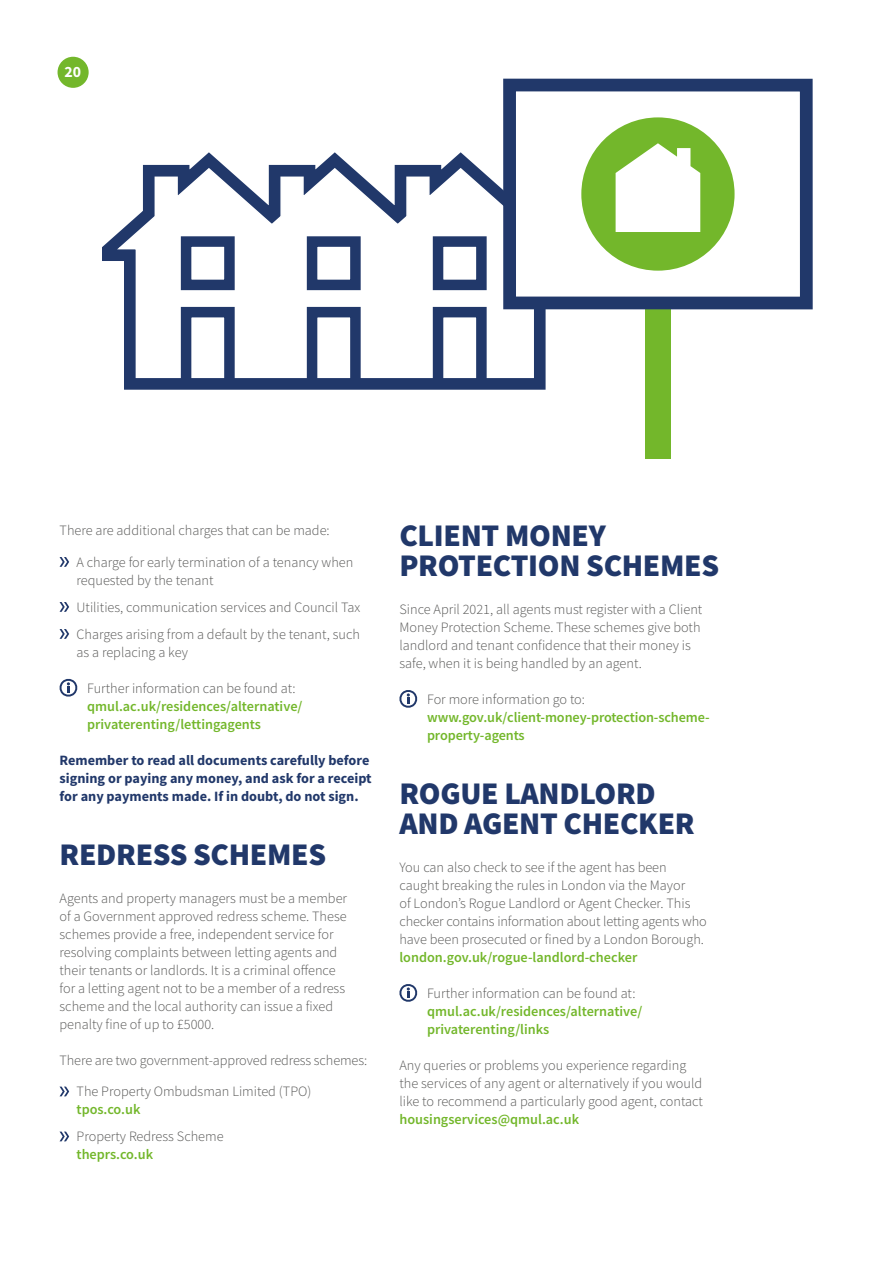
<style>
.page{position:relative;width:893px;height:1263px;background:#fff}
.page>*{position:absolute;margin:0;border:0;box-sizing:border-box;transform-origin:0 0}
.t1{font:900 31.5px/30px "Source Sans Pro";letter-spacing:-.01em;color:#21386a}
.t2{font:700 15.75px "Source Sans Pro";color:#fff}
.t3{font:300 14.25px/18px "Source Sans Pro";color:#575756}
.t4{font:600 14.25px/18px "Source Sans Pro";color:#73b72b}
.t5{font:700 14.25px/18px "Source Sans Pro";color:#21386a}
</style>
<div class="page">
<div style="left:58px;top:57px;width:31px;height:31px;background:#73b72b;border-radius:50%"></div>
<svg style="left:399px;top:690px;width:19px;height:17px"></svg>
<svg style="left:399px;top:984px;width:19px;height:17px"></svg>
<svg style="left:60px;top:557px;width:9px;height:10px"></svg>
<svg style="left:60px;top:602px;width:9px;height:10px"></svg>
<svg style="left:60px;top:629px;width:9px;height:10px"></svg>
<svg style="left:59px;top:678px;width:19px;height:18px"></svg>
<svg style="left:60px;top:1086px;width:9px;height:10px"></svg>
<svg style="left:60px;top:1131px;width:9px;height:10px"></svg>
<svg style="left:102px;top:152px;width:514px;height:238px"></svg>
<svg style="left:117px;top:167px;width:437px;height:212px"></svg>
<div style="left:433px;top:307px;width:54px;height:82px;border:10px solid #21386a"></div>
<div style="left:433px;top:236px;width:54px;height:54px;border:10px solid #21386a"></div>
<div style="left:307px;top:236px;width:54px;height:54px;border:10px solid #21386a"></div>
<div style="left:307px;top:307px;width:54px;height:80px;border:10px solid #21386a"></div>
<div style="left:181px;top:307px;width:54px;height:80px;border:10px solid #21386a"></div>
<div style="left:181px;top:236px;width:54px;height:54px;border:10px solid #21386a"></div>
<div style="left:645px;top:267px;width:26px;height:192px;background:#73b72b"></div>
<div style="left:510px;top:85px;width:296px;height:218px;background:#fff"></div>
<div style="left:503px;top:79px;width:310px;height:230px;border:13px solid #21386a"></div>
<div style="left:581px;top:117px;width:154px;height:154px;background:#73b72b;border-radius:50%"></div>
<svg style="left:616px;top:143px;width:84px;height:89px;background:#eaf4e0"></svg>
<p class="t2" style="left:65px;top:61px;width:18px">20</p>
<p class="t3" style="left:60px;top:522px;width:272px">There are additional charges that can be made:</p>
<p class="t3" style="left:77px;top:553px;width:278px">A charge for early termination of a tenancy when requested by the tenant</p>
<p class="t3" style="left:77px;top:594px;width:285px;line-height:27px">Utilities, communication services and Council Tax<br>Charges arising from a default by the tenant, such</p>
<p class="t3" style="left:77px;top:643px;width:113px">as a replacing a key</p>
<p class="t3" style="left:87px;top:679px;width:210px">Further information can be found at:</p>
<p class="t4" style="left:87px;top:697px;width:217px">qmul.ac.uk/residences/alternative/ privaterenting/lettingagents</p>
<p class="t5" style="left:60px;top:751px;width:314px">Remember to read all documents carefully before signing or paying any money, and ask for a receipt for any payments made. If in doubt, do not sign.</p>
<h1 class="t1" style="left:60px;top:838px;width:268px">REDRESS SCHEMES</h1>
<p class="t3" style="left:60px;top:889px;width:289px">Agents and property managers must be a member of a Government approved redress scheme. These schemes provide a free, independent service for resolving complaints between letting agents and their tenants or landlords. It is a criminal offence for a letting agent not to be a member of a redress scheme and the local authority can issue a fixed penalty fine of up to £5000.</p>
<p class="t3" style="left:60px;top:1051px;width:309px">There are two government-approved redress schemes:</p>
<p class="t3" style="left:77px;top:1083px;width:236px">The Property Ombudsman Limited (TPO)</p>
<p class="t4" style="left:77px;top:1100px;width:66px">tpos.co.uk</p>
<p class="t3" style="left:77px;top:1128px;width:149px">Property Redress Scheme</p>
<p class="t4" style="left:77px;top:1145px;width:78px">theprs.co.uk</p>
<h1 class="t1" style="left:399px;top:520px;width:321px">CLIENT MONEY<br>PROTECTION SCHEMES</h1>
<p class="t3" style="left:399px;top:600px;width:304px">Since April 2021, all agents must register with a Client Money Protection Scheme. These schemes give both landlord and tenant confidence that their money is safe, when it is being handled by an agent.</p>
<p class="t3" style="left:427px;top:690px;width:159px">For more information go to:</p>
<p class="t4" style="left:427px;top:708px;width:284px">www.gov.uk/client-money-protection-scheme&shy;property-agents</p>
<h1 class="t1" style="left:399px;top:778px;width:297px">ROGUE LANDLORD<br>AND AGENT CHECKER</h1>
<p class="t3" style="left:399px;top:858px;width:309px">You can also check to see if the agent has been caught breaking the rules in London via the Mayor<br>of London’s Rogue Landlord or Agent Checker. This checker contains information about letting agents who have been prosecuted or fined by a London Borough.</p>
<p class="t4" style="left:399px;top:948px;width:239px">london.gov.uk/rogue-landlord-checker</p>
<p class="t3" style="left:427px;top:984px;width:210px">Further information can be found at:</p>
<p class="t4" style="left:427px;top:1002px;width:217px">qmul.ac.uk/residences/alternative/ privaterenting/links</p>
<p class="t3" style="left:399px;top:1056px;width:305px">Any queries or problems you experience regarding the services of any agent or alternatively if you would like to recommend a particularly good agent, contact</p>
<p class="t4" style="left:399px;top:1110px;width:181px">housingservices@qmul.ac.uk</p>
</div>
